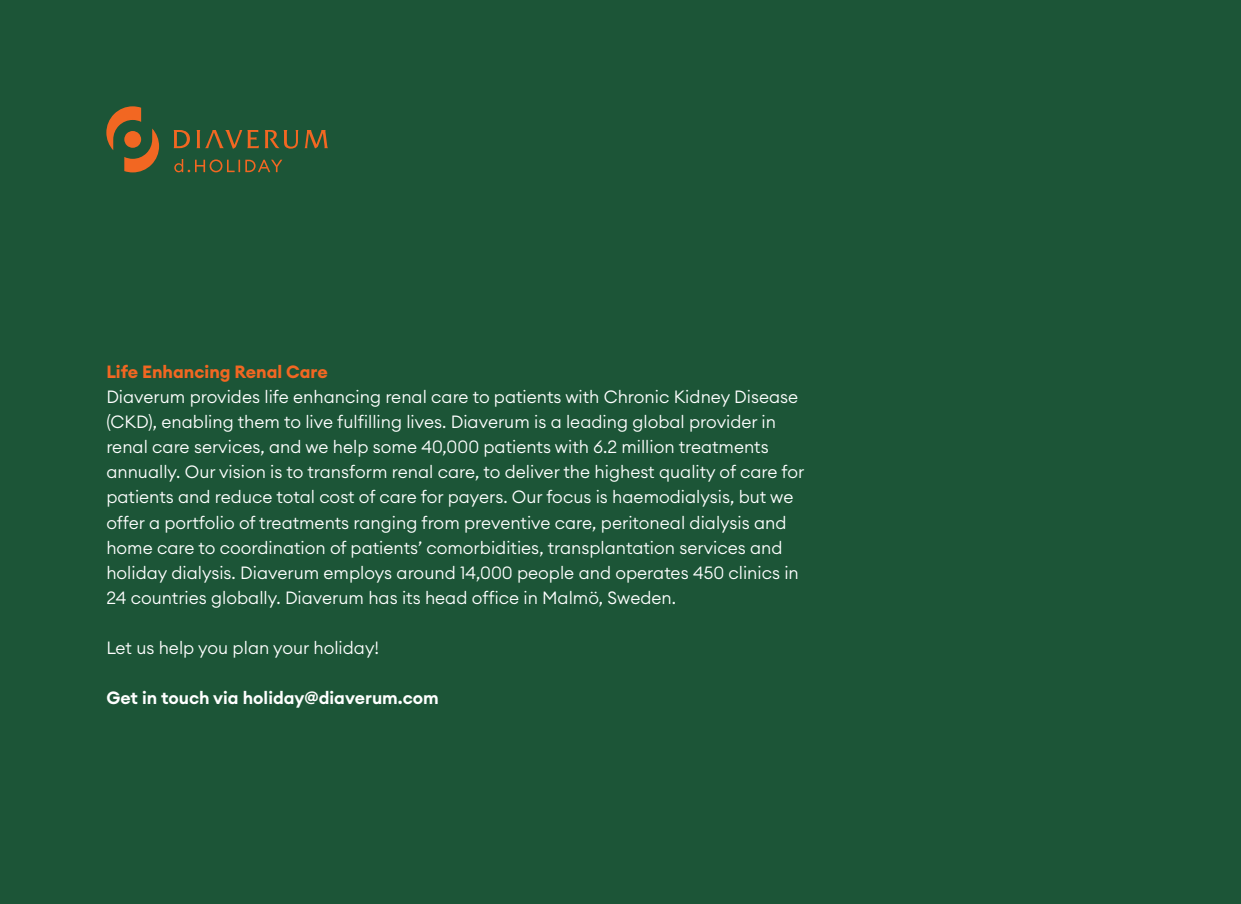
<style>
.page{position:relative;width:1241px;height:904px;background:#fff}
.page>*{position:absolute;margin:0;border:0;box-sizing:border-box;transform-origin:0 0}
.t1{font:300 17.5px/25px "Euclid Circular A";color:#fff}
.t2{font:600 17.5px "Euclid Circular A";color:#fff}
.t3{font:700 17.5px "Euclid Circular A";color:#f26722}
</style>
<div class="page">
<div style="left:0;top:0;width:1240px;height:904px;background:#1c5537"></div>
<svg style="left:106px;top:106px;width:53px;height:66px"></svg>
<svg style="left:173px;top:130px;width:155px;height:19px"></svg>
<svg style="left:174px;top:159px;width:108px;height:13px"></svg>
<p class="t3" style="left:106px;top:361px;width:223px">Life Enhancing Renal Care</p>
<p class="t1" style="left:106px;top:384px;width:699px">Diaverum provides life enhancing renal care to patients with Chronic Kidney Disease (CKD), enabling them to live fulfilling lives. Diaverum is a leading global provider in renal care services, and we help some 40,000 patients with 6.2 million treatments annually. Our vision is to transform renal care, to deliver the highest quality of care for patients and reduce total cost of care for payers. Our focus is haemodialysis, but we offer a portfolio of treatments ranging from preventive care, peritoneal dialysis and home care to coordination of patients’ comorbidities, transplantation services and holiday dialysis. Diaverum employs around 14,000 people and operates 450 clinics in 24 countries globally. Diaverum has its head office in Malmö, Sweden.</p>
<p class="t1" style="left:106px;top:634px;width:274px">Let us help you plan your holiday!</p>
<p class="t2" style="left:106px;top:686px;width:334px">Get in touch via holiday@diaverum.com</p>
</div>
